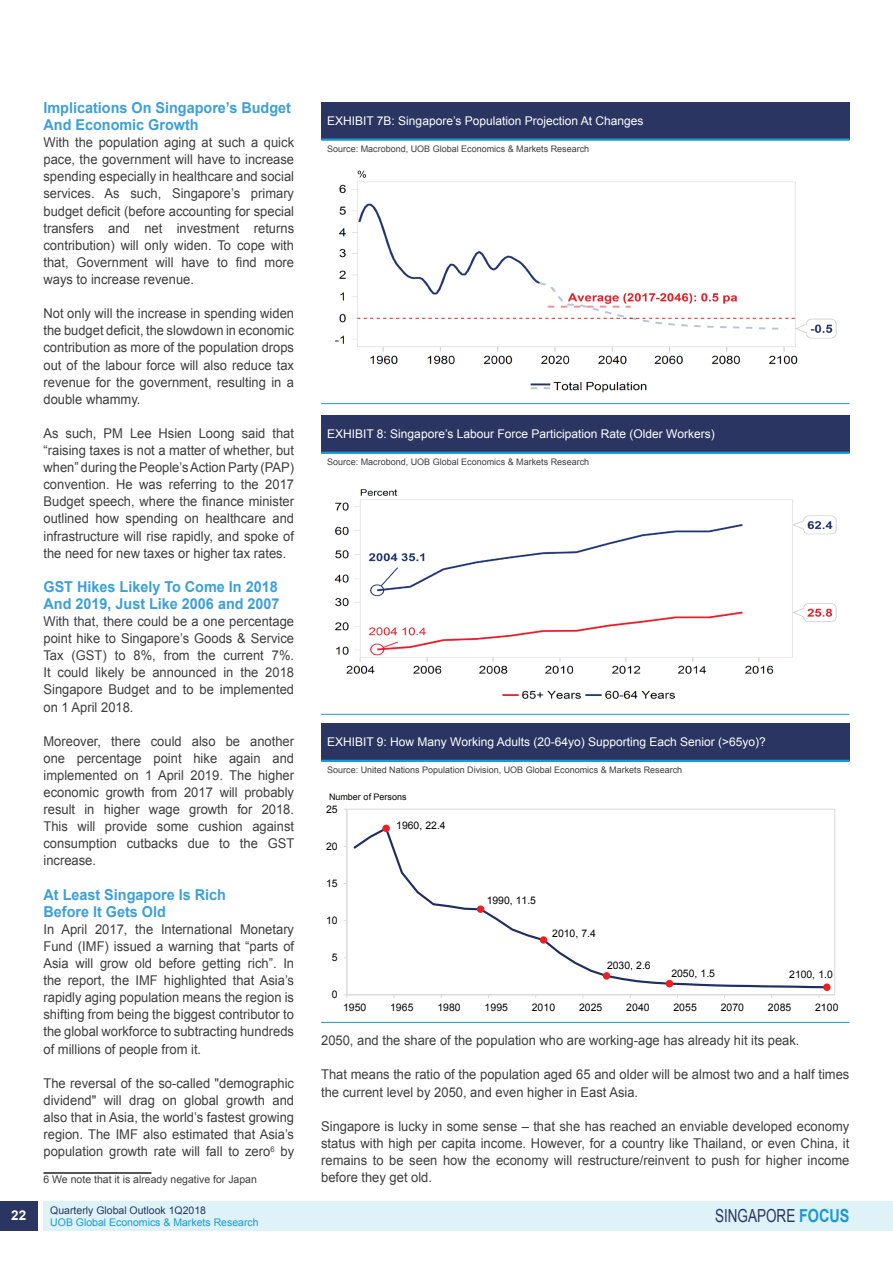
<style>
.page{position:relative;width:893px;height:1263px;background:#fff}
.page>*{position:absolute;margin:0;border:0;box-sizing:border-box;transform-origin:0 0}
.t1{font:18px "Arial";color:#2b3561;scale:.75 1}
.t2{font:700 15px/17.1px "Arial";color:#3ba0d9;scale:.96 1}
.t3{font:13.5px/17.1px "Arial";color:#3e3e3f;text-align:justify;scale:.96 1}
.t4{font:700 13.5px "Arial";color:#fff}
.t5{font:12px "Arial";color:#fff}
.t6{font:10.5px "Arial";letter-spacing:-.005em;color:#040503}
.t7{font:10.5px "Arial";color:#3e3e3f}
.t8{font:10.5px "Arial";color:#1999d6}
.t9{font:10.5px "Arial";color:#2b3561}
.t10{font:9px "Arial";color:#3e3e3f}
.t11{font:9px "Arial";letter-spacing:.005em;color:#040503}
.s1{font-weight:700;color:#1999d6}
</style>
<div class="page">
<div style="left:44px;top:1201px;width:849px;height:30px;background:#def2f8"></div>
<div style="left:0;top:1201px;width:38px;height:29px;background:#2b3561"></div>
<div style="left:321px;top:102px;width:528px;height:38px;background:#2b3561"></div>
<hr style="left:321px;top:138px;width:528px;height:3px;background:#1999d6">
<hr style="left:321px;top:403px;width:528px;height:1px;background:#1999d6">
<img style="left:335px;top:170px;width:502px;height:223px">
<div style="left:321px;top:415px;width:528px;height:38px;background:#2b3561"></div>
<hr style="left:321px;top:452px;width:528px;height:2px;background:#1999d6">
<hr style="left:321px;top:714px;width:528px;height:1px;background:#1999d6">
<img style="left:334px;top:489px;width:503px;height:210px">
<div style="left:321px;top:723px;width:528px;height:38px;background:#2b3561"></div>
<hr style="left:321px;top:760px;width:528px;height:2px;background:#1999d6">
<hr style="left:321px;top:1022px;width:528px;height:1px;background:#1999d6">
<div style="left:347px;top:809px;width:488px;height:186px;border:1px solid #dad9d8"></div>
<hr style="left:347px;top:809px;width:1px;height:186px;background:#dad9d8">
<hr style="left:347px;top:994px;width:488px;height:1px;background:#dad9d8">
<svg style="left:353px;top:825px;width:470px;height:164px"></svg>
<div style="left:382px;top:825px;width:8px;height:7px;background:#ee1f23;border-radius:50%"></div>
<div style="left:477px;top:905px;width:7px;height:8px;background:#ee1f23;border-radius:50%"></div>
<div style="left:540px;top:936px;width:7px;height:8px;background:#ee1f23;border-radius:50%"></div>
<div style="left:603px;top:972px;width:7px;height:8px;background:#ee1f23;border-radius:50%"></div>
<div style="left:666px;top:980px;width:7px;height:7px;background:#ee1f23;border-radius:50%"></div>
<div style="left:823px;top:983px;width:8px;height:8px;background:#ee1f23;border-radius:50%"></div>
<hr style="left:44px;top:1172px;width:108px;height:2px;background:#231f20">
<p class="t4" style="left:11px;top:1206px;width:17px">22</p>
<p class="t2" style="left:44px;top:100px;width:259px">Implications On Singapore’s Budget<br>And Economic Growth</p>
<p class="t3" style="left:44px;top:134px;width:263px">With the population aging at such a quick pace, the government will have to increase spending especially in healthcare and social services. As such, Singapore’s primary budget deficit (before accounting for special transfers and net investment returns contribution) will only widen. To cope with that, Government will have to find more ways to increase revenue.</p>
<p class="t3" style="left:44px;top:305px;width:263px">Not only will the increase in spending widen the budget deficit, the slowdown in economic contribution as more of the population drops out of the labour force will also reduce tax revenue for the government, resulting in a double whammy.</p>
<p class="t3" style="left:44px;top:425px;width:263px">As such, PM Lee Hsien Loong said that “raising taxes is not a matter of whether, but when” during the People’s Action Party (PAP) convention. He was referring to the 2017<br>Budget speech, where the finance minister outlined how spending on healthcare and infrastructure will rise rapidly, and spoke of the need for new taxes or higher tax rates.</p>
<p class="t2" style="left:44px;top:578px;width:247px">GST Hikes Likely To Come In 2018<br>And 2019, Just Like 2006 and 2007</p>
<p class="t3" style="left:44px;top:613px;width:263px">With that, there could be a one percentage point hike to Singapore’s Goods &amp; Service Tax (GST) to 8%, from the current 7%.<br>It could likely be announced in the 2018<br>Singapore Budget and to be implemented on 1 April 2018.</p>
<p class="t3" style="left:44px;top:732px;width:263px">Moreover, there could also be another one percentage point hike again and implemented on 1 April 2019. The higher economic growth from 2017 will probably result in higher wage growth for 2018.<br>This will provide some cushion against consumption cutbacks due to the GST increase.</p>
<p class="t2" style="left:44px;top:886px;width:192px">At Least Singapore Is Rich<br>Before It Gets Old</p>
<p class="t3" style="left:44px;top:921px;width:263px">In April 2017, the International Monetary Fund (IMF) issued a warning that “parts of Asia will grow old before getting rich”. In the report, the IMF highlighted that Asia’s rapidly aging population means the region is shifting from being the biggest contributor to the global workforce to subtracting hundreds of millions of people from it.</p>
<p class="t3" style="left:44px;top:1075px;width:263px">The reversal of the so-called "demographic dividend" will drag on global growth and also that in Asia, the world’s fastest growing region. The IMF also estimated that Asia’s population growth rate will fall to zero<sup>6</sup> by</p>
<p class="t7" style="left:44px;top:1173px;width:215px">6 We note that it is already negative for Japan</p>
<p class="t9" style="left:50px;top:1203px;width:157px">Quarterly Global Outlook 1Q2018</p>
<p class="t8" style="left:50px;top:1215px;width:210px">UOB Global Economics &amp; Markets Research</p>
<p class="t5" style="left:327px;top:113px;width:318px">EXHIBIT 7B: Singapore’s Population Projection At Changes</p>
<p class="t10" style="left:327px;top:143px;width:264px">Source: Macrobond, UOB Global Economics &amp; Markets Research</p>
<p class="t5" style="left:327px;top:426px;width:389px">EXHIBIT 8: Singapore’s Labour Force Participation Rate (Older Workers)</p>
<p class="t10" style="left:327px;top:456px;width:264px">Source: Macrobond, UOB Global Economics &amp; Markets Research</p>
<p class="t5" style="left:327px;top:734px;width:440px">EXHIBIT 9: How Many Working Adults (20-64yo) Supporting Each Senior (&gt;65yo)?</p>
<p class="t10" style="left:327px;top:764px;width:357px">Source: United Nations Population Division, UOB Global Economics &amp; Markets Research</p>
<p class="t11" style="left:329px;top:791px;width:79px">Number of Persons</p>
<p class="t6" style="left:326px;top:802px;width:13px">25</p>
<p class="t6" style="left:326px;top:839px;width:13px">20</p>
<p class="t6" style="left:326px;top:876px;width:13px">15</p>
<p class="t6" style="left:326px;top:913px;width:13px">10</p>
<p class="t6" style="left:332px;top:950px;width:7px">5</p>
<p class="t6" style="left:332px;top:988px;width:7px">0</p>
<p class="t6" style="left:396px;top:818px;width:51px">1960, 22.4</p>
<p class="t6" style="left:487px;top:893px;width:51px">1990, 11.5</p>
<p class="t6" style="left:552px;top:926px;width:45px">2010, 7.4</p>
<p class="t6" style="left:607px;top:958px;width:45px">2030, 2.6</p>
<p class="t6" style="left:671px;top:966px;width:45px">2050, 1.5</p>
<p class="t6" style="left:789px;top:967px;width:45px">2100, 1.0</p>
<p class="t6" style="left:343px;top:1000px;width:25px">1950</p>
<p class="t6" style="left:390px;top:1000px;width:25px">1965</p>
<p class="t6" style="left:437px;top:1000px;width:25px">1980</p>
<p class="t6" style="left:485px;top:1000px;width:25px">1995</p>
<p class="t6" style="left:532px;top:1000px;width:25px">2010</p>
<p class="t6" style="left:579px;top:1000px;width:25px">2025</p>
<p class="t6" style="left:626px;top:1000px;width:25px">2040</p>
<p class="t6" style="left:673px;top:1000px;width:25px">2055</p>
<p class="t6" style="left:721px;top:1000px;width:25px">2070</p>
<p class="t6" style="left:768px;top:1000px;width:25px">2085</p>
<p class="t6" style="left:815px;top:1000px;width:25px">2100</p>
<p class="t3" style="left:321px;top:1032px;width:500px">2050, and the share of the population who are working-age has already hit its peak.</p>
<p class="t3" style="left:321px;top:1066px;width:552px">That means the ratio of the population aged 65 and older will be almost two and a half times the current level by 2050, and even higher in East Asia.</p>
<p class="t3" style="left:321px;top:1117px;width:552px">Singapore is lucky in some sense – that she has reached an enviable developed economy status with high per capita income. However, for a country like Thailand, or even China, it remains to be seen how the economy will restructure/reinvent to push for higher income before they get old.</p>
<h1 class="t1" style="left:715px;top:1204px;width:181px">SINGAPORE <span class="s1">FOCUS</span></h1>
</div>
